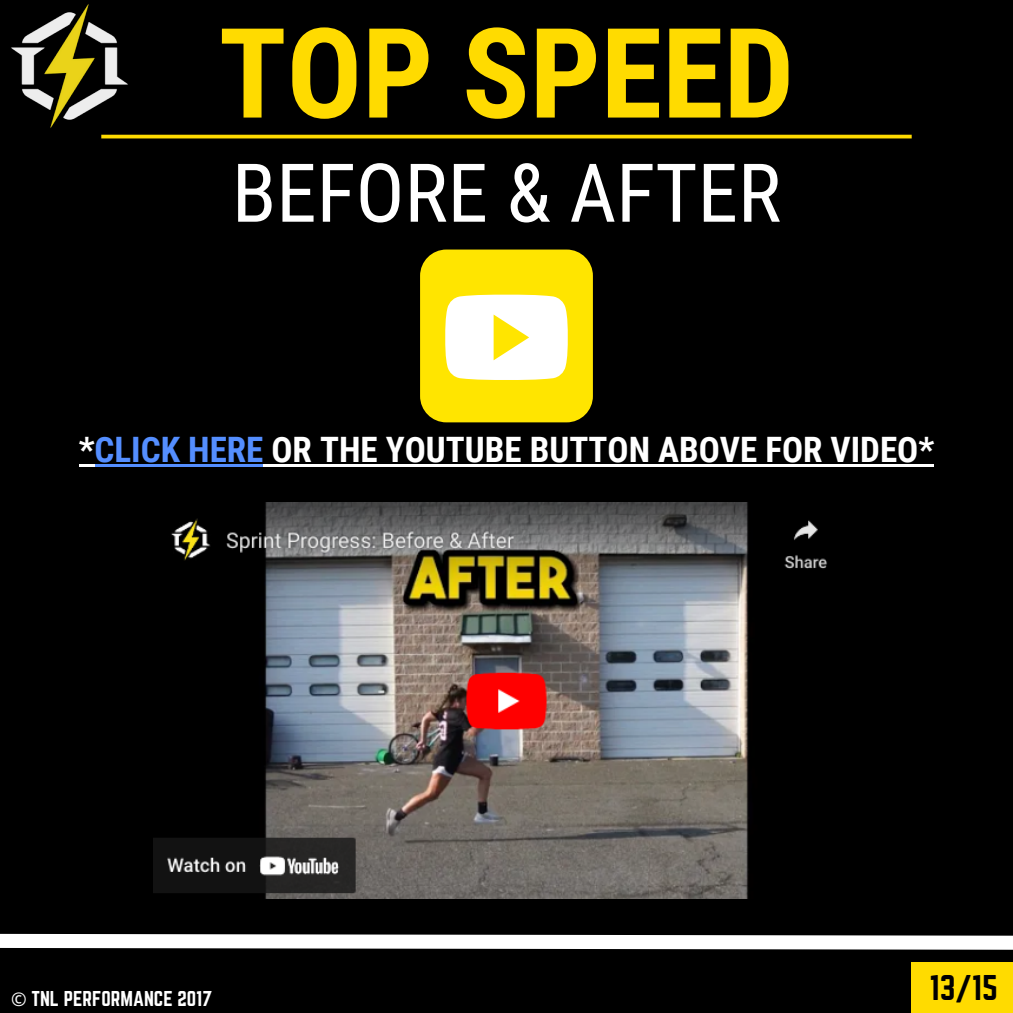
<style>
.page{position:relative;width:1013px;height:1013px;background:#fff}
.page>*{position:absolute;margin:0;border:0;box-sizing:border-box;transform-origin:0 0}
.t1{font:700 125px "Roboto Condensed";color:#ffdb00}
.t2{font:81.25px "Roboto Condensed";color:#fff}
.t3{font:700 35px "Roboto Condensed";color:#fff}
.t4{font:31.25px "Norwester";color:#000}
.t5{font:18.75px "Norwester";color:#fff}
.s1{color:#548eff}
.s2{font-family:"Noto Sans"}
</style>
<div class="page">
<div style="left:0;top:0;width:1012px;height:1012px;background:#000"></div>
<hr style="left:101px;top:135px;width:810px;height:3px;background:#ffdb00">
<div style="left:911px;top:962px;width:101px;height:50px;background:#ffdb00"></div>
<svg style="left:0;top:933px;width:1012px;height:17px;background:#d3d3d3"></svg>
<div style="left:420px;top:249px;width:172px;height:173px;background:#ffe500;border-radius:26px"></div>
<svg style="left:445px;top:295px;width:122px;height:85px;background:#fffbde"></svg>
<hr style="left:79px;top:464px;width:16px;height:3px;background:#fff">
<hr style="left:95px;top:464px;width:168px;height:3px;background:#548eff">
<hr style="left:263px;top:464px;width:671px;height:3px;background:#fff">
<img style="left:154px;top:502px;width:673px;height:396px">
<img style="left:11px;top:4px;width:127px;height:131px">
<p class="t1" style="left:219px;top:2px;width:576px">TOP SPEED</p>
<p class="t2" style="left:232px;top:146px;width:550px">BEFORE &amp; AFTER</p>
<h1 class="t3" style="left:79px;top:430px;width:857px">*<span class="s1">CLICK HERE</span> OR THE YOUTUBE BUTTON ABOVE FOR VIDEO*</h1>
<h2 class="t5" style="left:11px;top:987px;width:202px"><span class="s2">©</span> TNL PERFORMANCE 2017</h2>
<p class="t4" style="left:929px;top:968px;width:70px">13/15</p>
</div>
